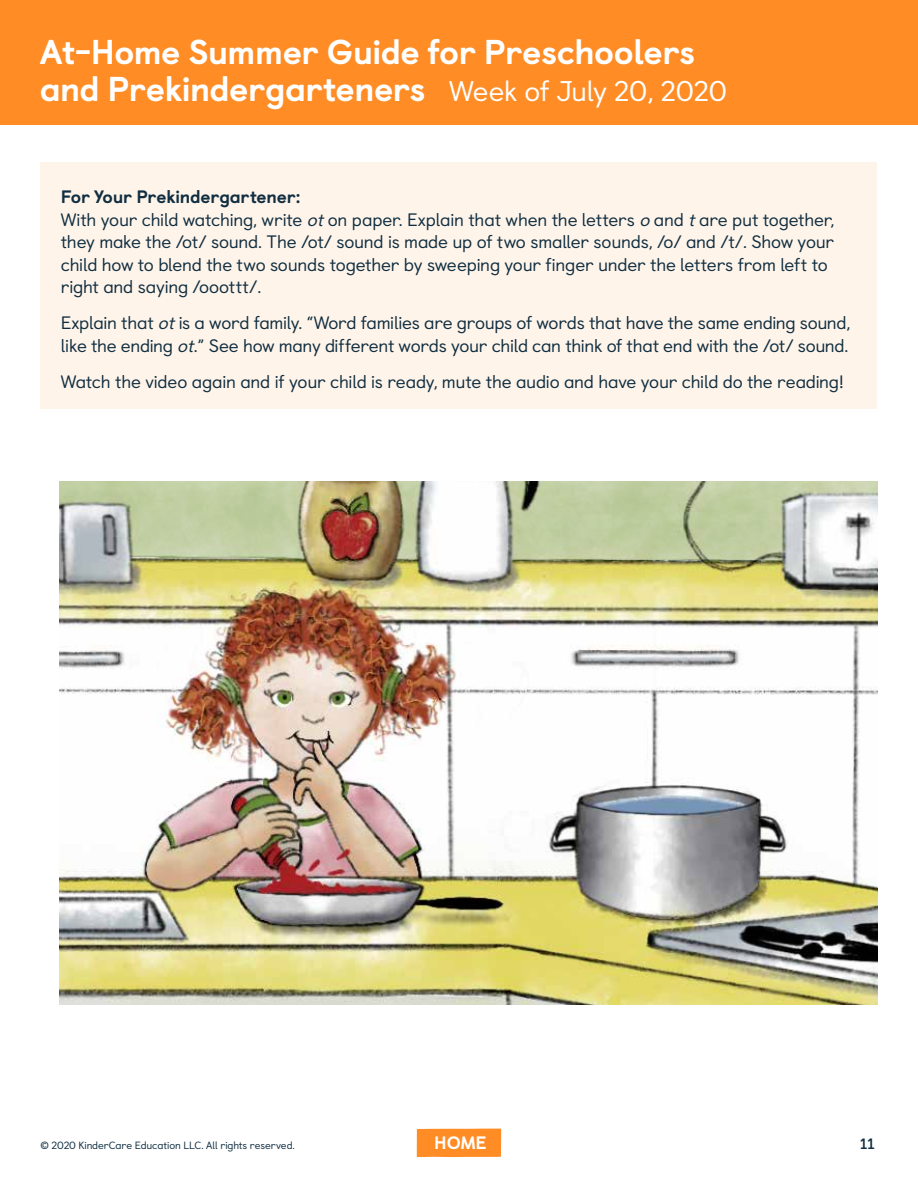
<style>
.page{position:relative;width:918px;height:1188px;background:#fff}
.page>*{position:absolute;margin:0;border:0;box-sizing:border-box;transform-origin:0 0}
.t1{font:800 34.5px/37.5px "Castledown";letter-spacing:-.015em;color:#fff}
.t2{font:18px/22.5px "Castledown";letter-spacing:-.015em;color:#102e41}
.t3{font:800 18px "Castledown";color:#fff}
.t4{font:700 15px "Castledown";color:#102e41}
.t5{font:10.5px "Castledown";letter-spacing:-.01em;color:#102e41}
.s1{font-weight:400;font-size:28.5px}
.s2{font-weight:800}
.s3{font-style:italic}
</style>
<div class="page">
<div style="left:417px;top:1129px;width:84px;height:28px;background:#ff8c24"></div>
<div style="left:0;top:0;width:918px;height:125px;background:#ff8c24"></div>
<div style="left:40px;top:162px;width:838px;height:246px;background:#fff4e9"></div>
<img style="left:59px;top:482px;width:819px;height:522px">
<h1 class="t1" style="left:40px;top:30px;width:689px">At-Home Summer Guide for Preschoolers and Prekindergarteners <span class="s1">Week of July 20, 2020</span></h1>
<p class="t2" style="left:61px;top:184px;width:775px"><span class="s2">For Your Prekindergartener:<br></span>With your child watching, write <span class="s3">ot</span>on paper. Explain that when the letters <span class="s3">o</span> and <span class="s3">t</span>are put together, they make the /ot/ sound. The /ot/ sound is made up of two smaller sounds, /o/ and /t/. Show your child how to blend the two sounds together by sweeping your finger under the letters from left to right and saying /ooottt/.</p>
<p class="t2" style="left:61px;top:310px;width:791px">Explain that <span class="s3">ot</span>is a word family. “Word families are groups of words that have the same ending sound, like the ending <span class="s3">ot</span>.” See how many different words your child can think of that end with the /ot/ sound.</p>
<p class="t2" style="left:61px;top:369px;width:785px">Watch the video again and if your child is ready, mute the audio and have your child do the reading!</p>
<p class="t5" style="left:40px;top:1137px;width:256px">© 2020 KinderCare Education LLC. All rights reserved.</p>
<p class="t3" style="left:434px;top:1128px;width:54px">HOME</p>
<p class="t4" style="left:860px;top:1132px;width:16px">11</p>
</div>
